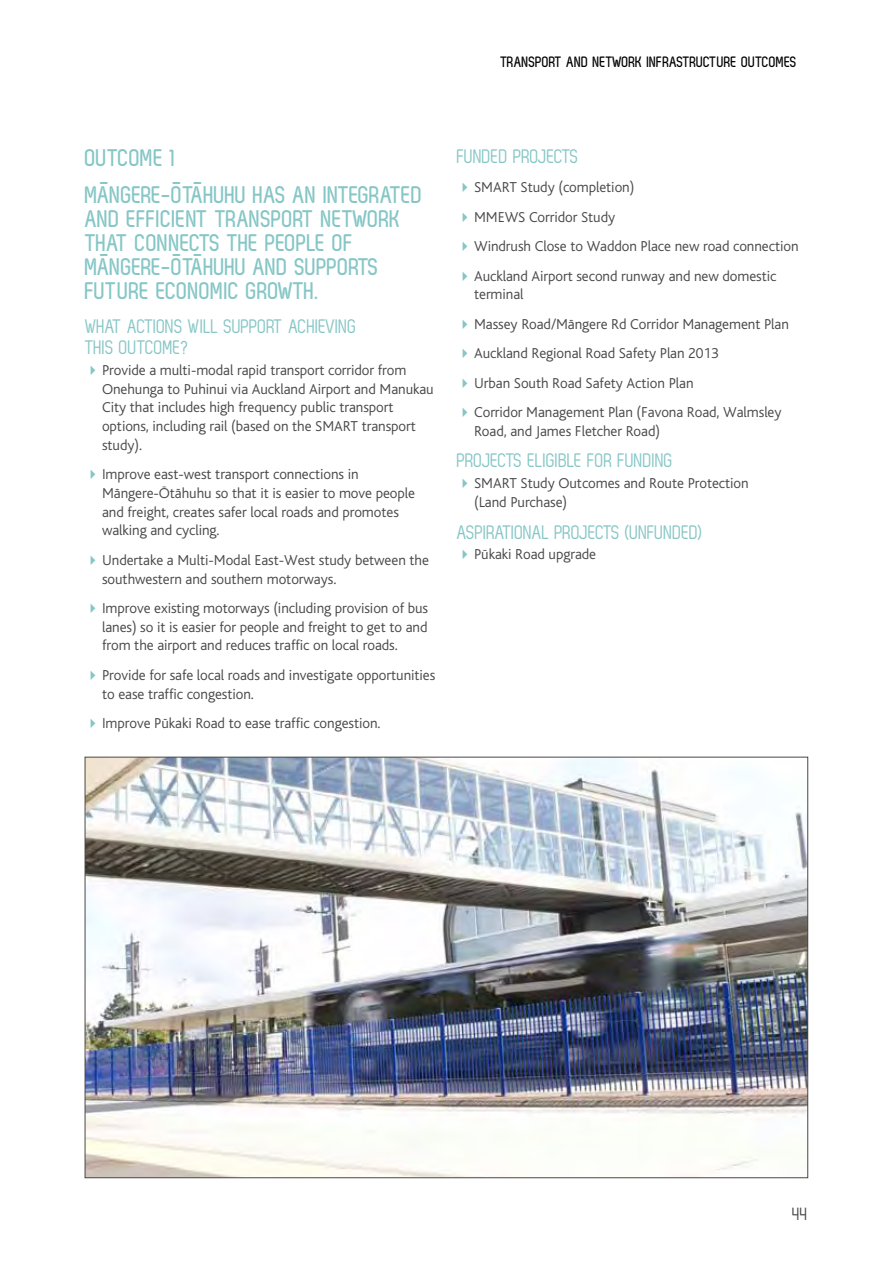
<style>
.page{position:relative;width:893px;height:1263px;background:#fff}
.page>*{position:absolute;margin:0;border:0;box-sizing:border-box;transform-origin:0 0}
.t1{font:700 24px/36.8px "Zag";letter-spacing:-.01em;color:#86c6c6}
.t2{font:700 24px/24px "Zag";letter-spacing:-.03em;color:#86c6c6}
.t3{font:19.5px/21px "Zag";letter-spacing:-.005em;color:#86c6c6}
.t4{font:18px "Zag";color:#48484a}
.t5{font:15px/18.8px "Auckland Council Bliss Light";letter-spacing:-.005em;color:#48484a}
.t6{font:700 15px "Zag";color:#000}
</style>
<div class="page">
<img style="left:87px;top:759px;width:719px;height:417px">
<p class="t6" style="left:500px;top:54px;width:22px">TRANSPO</p>
<p class="t6" style="left:549px;top:54px;width:248px">RT AND NETWORK INFRAS TRUCTURE OUTCOMES</p>
<h1 class="t1" style="left:85px;top:140px;width:339px">OUTCOME 1<br>MANGERE-OTAHUHU HAS AN INTEGRATED</h1>
<h1 class="t1" style="left:85px;top:162px;width:164px;line-height:37.5px;text-indent:109px">-<br>AND EFFICIENT TRANSPO</h1>
<h1 class="t1" style="left:100px;top:163px;width:12px">-</h1>
<h1 class="t1" style="left:173px;top:163px;width:12px">-</h1>
<h1 class="t1" style="left:293px;top:200px;width:109px">RT NETWORK</h1>
<h1 class="t1" style="left:85px;top:224px;width:62px">THAT CONN</h1>
<h1 class="t2" style="left:85px;top:231px;width:294px;text-indent:95px">ECTS THE PEOPLE OF<br>MANGERE-OTAHUHU AND SUPPORTS</h1>
<h1 class="t1" style="left:100px;top:235px;width:12px">-</h1>
<h1 class="t1" style="left:173px;top:235px;width:12px">-</h1>
<h1 class="t1" style="left:194px;top:235px;width:12px">-</h1>
<h1 class="t1" style="left:85px;top:272px;width:92px">FUTURE ECONOMIC</h1>
<h1 class="t1" style="left:246px;top:272px;width:74px">GROW TH.</h1>
<h2 class="t3" style="left:85px;top:316px;width:273px">WHAT ACTIONS WILL SUPPORT ACHIEVING<br>THIS OUTCOME?</h2>
<p class="t5" style="left:102px;top:361px;width:333px">Provide a multi-modal rapid transport corridor from Onehunga to Puhinui via Auckland Airport and Manukau City that includes high frequency public transport options, including rail (based on the SMART transport study).</p>
<p class="t5" style="left:102px;top:465px;width:314px">Improve east-west transport connections in Māngere-Ōtāhuhu so that it is easier to move people and freight, creates safer local roads and promotes walking and cycling.</p>
<p class="t5" style="left:102px;top:551px;width:328px">Undertake a Multi-Modal East-West study between the southwestern and southern motorways.</p>
<p class="t5" style="left:102px;top:599px;width:328px;text-align:justify">Improve existing motorways (including provision of bus lanes) so it is easier for people and freight to get to and from the airport and reduces traffic on local roads.</p>
<p class="t5" style="left:102px;top:666px;width:335px">Provide for safe local roads and investigate opportunities to ease traffic congestion.</p>
<p class="t5" style="left:102px;top:714px;width:280px">Improve Pūkaki Road to ease traffic congestion.</p>
<h2 class="t3" style="left:457px;top:146px;width:123px">FUNDED PROJECTS</h2>
<p class="t5" style="left:474px;top:173px;width:326px;line-height:29.4px">SMART Study (completion)<br>MMEWS Corridor Study<br>Windrush Close to Waddon Place new road connection Auckland Airport second runway and new domestic</p>
<p class="t5" style="left:474px;top:280px;width:316px;line-height:29.4px">terminal<br>Massey Road/Māngere Rd Corridor Management Plan Auckland Regional Road Safety Plan 2013<br>Urban South Road Safety Action Plan<br>Corridor Management Plan (Favona Road, Walmsley</p>
<p class="t5" style="left:474px;top:422px;width:187px">Road, and James Fletcher Road)</p>
<h2 class="t3" style="left:457px;top:450px;width:218px">PROJECTS ELIGIBLE FOR FUNDING</h2>
<p class="t5" style="left:474px;top:474px;width:276px">SMART Study Outcomes and Route Protection (Land Purchase)</p>
<h2 class="t3" style="left:457px;top:521px;width:248px">ASPIRATIONAL PROJECTS (UNFUNDED)</h2>
<p class="t5" style="left:474px;top:545px;width:124px">Pūkaki Road upgrade</p>
<p class="t4" style="left:792px;top:1204px;width:17px">44</p>
</div>
